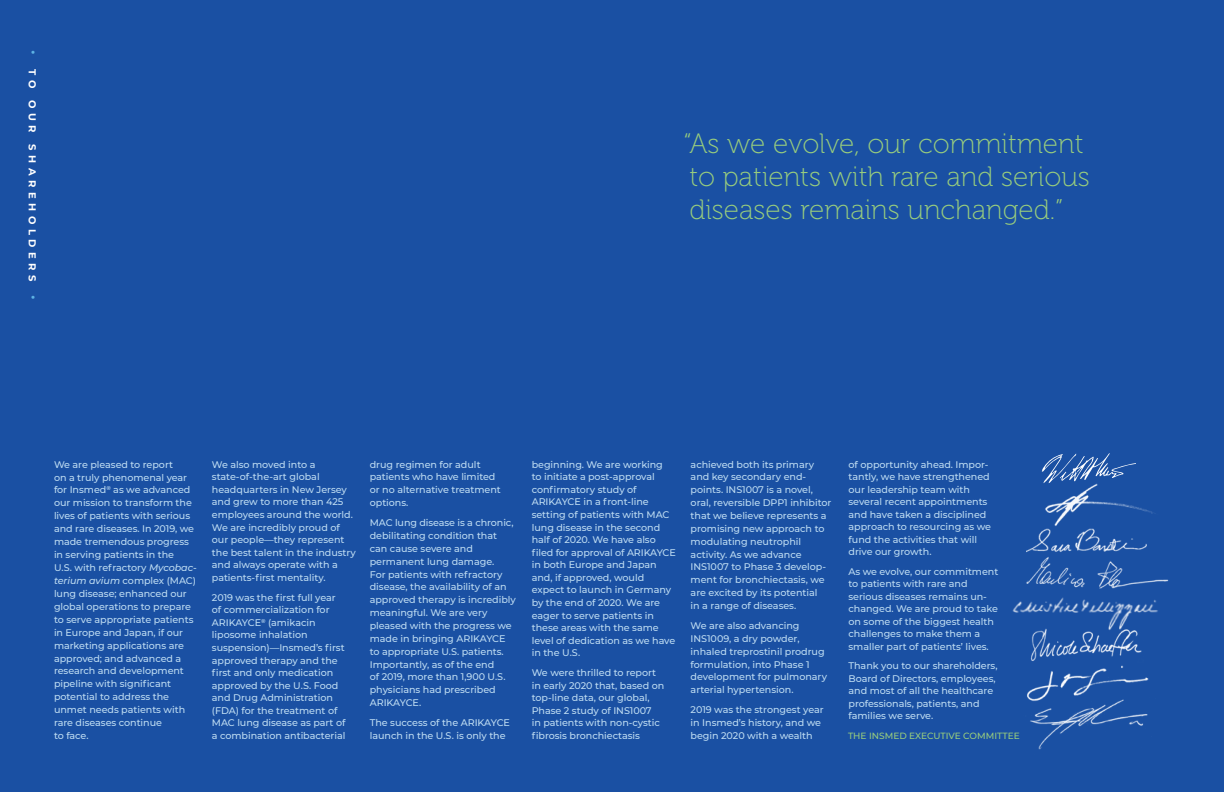
<style>
.page{position:relative;width:1224px;height:792px;background:#1a50a3}
.page>*{position:absolute;margin:0;border:0;box-sizing:border-box;transform-origin:0 0}
.t1{font:28px/33px "Museo 100";color:#98cd7d}
.t2{font:700 10px "Montserrat";letter-spacing:.45em;color:#fff}
.t3{font:500 9.6px/12.9px "Montserrat";letter-spacing:-.005em;color:#bedcf2}
.t4{font:500 9px "Montserrat";color:#98cd7d}
.s1{font-size:12px;color:#5eb3e4}
.s2{font-style:italic}
</style>
<div class="page">
<img style="left:1027px;top:531px;width:120px;height:21px">
<img style="left:1012px;top:597px;width:146px;height:30px">
<img style="left:1042px;top:483px;width:111px;height:48px">
<img style="left:1030px;top:704px;width:118px;height:46px">
<img style="left:1027px;top:665px;width:122px;height:39px">
<img style="left:1026px;top:557px;width:143px;height:32px">
<img style="left:1030px;top:627px;width:112px;height:34px">
<svg style="left:1042px;top:453px;width:94px;height:30px"></svg>
<p class="t2" style="left:40px;top:50px;width:250px;rotate:90deg"><span class="s1">•</span> TO OUR SHAREHOLDERS <span class="s1">•</span></p>
<p class="t1" style="left:684px;top:128px;width:408px">“As we evolve, our commitment to patients with rare and serious diseases remains unchanged.”</p>
<p class="t3" style="left:54px;top:457px;width:144px">We are pleased to report<br>on a truly phenomenal year for Insmed<sup>®</sup> as we advanced our mission to transform the lives of patients with serious and rare diseases. In 2019, we made tremendous progress in serving patients in the<br>U.S. with refractory <span class="s2">Mycobac&shy;terium avium</span> complex (MAC) lung disease; enhanced our global operations to prepare to serve appropriate patients in Europe and Japan, if our marketing applications are approved; and advanced a research and development pipeline with significant potential to address the unmet needs patients with rare diseases continue<br>to face.</p>
<p class="t3" style="left:212px;top:457px;width:146px;line-height:12.6px">We also moved into a state-of-the-art global headquarters in New Jersey and grew to more than 425 employees around the world.<br>We are incredibly proud of our people—they represent the best talent in the industry and always operate with a patients-first mentality.</p>
<p class="t3" style="left:212px;top:591px;width:135px;line-height:12.6px">2019 was the first full year of commercialization for<br>ARIKAYCE<sup>®</sup> (amikacin liposome inhalation suspension)—Insmed’s first approved therapy and the first and only medication approved by the U.S. Food and Drug Administration (FDA) for the treatment of<br>MAC lung disease as part of a combination antibacterial</p>
<p class="t3" style="left:370px;top:457px;width:133px">drug regimen for adult patients who have limited or no alternative treatment options.</p>
<p class="t3" style="left:370px;top:516px;width:148px">MAC lung disease is a chronic, debilitating condition that can cause severe and permanent lung damage.<br>For patients with refractory disease, the availability of an approved therapy is incredibly meaningful. We are very pleased with the progress we made in bringing ARIKAYCE to appropriate U.S. patients.<br>Importantly, as of the end<br>of 2019, more than 1,900 U.S. physicians had prescribed<br>ARIKAYCE.</p>
<p class="t3" style="left:370px;top:716px;width:142px">The success of the ARIKAYCE launch in the U.S. is only the</p>
<p class="t3" style="left:532px;top:457px;width:146px;line-height:12.6px">beginning. We are working<br>to initiate a post-approval confirmatory study of<br>ARIKAYCE in a front-line setting of patients with MAC lung disease in the second half of 2020. We have also filed for approval of ARIKAYCE in both Europe and Japan and, if approved, would expect to launch in Germany by the end of 2020. We are eager to serve patients in these areas with the same level of dedication as we have in the U.S.</p>
<p class="t3" style="left:532px;top:666px;width:134px;line-height:12.6px">We were thrilled to report in early 2020 that, based on top-line data, our global,<br>Phase 2 study of INS1007<br>in patients with non-cystic fibrosis bronchiectasis</p>
<p class="t3" style="left:691px;top:457px;width:142px">achieved both its primary and key secondary end&shy;points. INS1007 is a novel, oral, reversible DPP1 inhibitor that we believe represents a promising new approach to modulating neutrophil activity. As we advance<br>INS1007 to Phase 3 develop&shy;ment for bronchiectasis, we are excited by its potential<br>in a range of diseases.</p>
<p class="t3" style="left:691px;top:619px;width:138px">We are also advancing<br>INS1009, a dry powder, inhaled treprostinil prodrug formulation, into Phase 1 development for pulmonary arterial hypertension.</p>
<p class="t3" style="left:691px;top:703px;width:135px">2019 was the strongest year in Insmed’s history, and we begin 2020 with a wealth</p>
<p class="t3" style="left:849px;top:458px;width:144px;line-height:12.5px">of opportunity ahead. Impor&shy;tantly, we have strengthened our leadership team with several recent appointments and have taken a disciplined approach to resourcing as we fund the activities that will drive our growth.</p>
<p class="t3" style="left:849px;top:565px;width:151px;line-height:12.5px">As we evolve, our commitment to patients with rare and serious diseases remains un&shy;changed. We are proud to take on some of the biggest health challenges to make them a smaller part of patients’ lives.</p>
<p class="t3" style="left:849px;top:659px;width:150px;line-height:12.5px">Thank you to our shareholders,<br>Board of Directors, employees, and most of all the healthcare professionals, patients, and families we serve.</p>
<p class="t4" style="left:848px;top:729px;width:173px">THE INSMED EXECUTIVE COMMITTEE</p>
</div>
